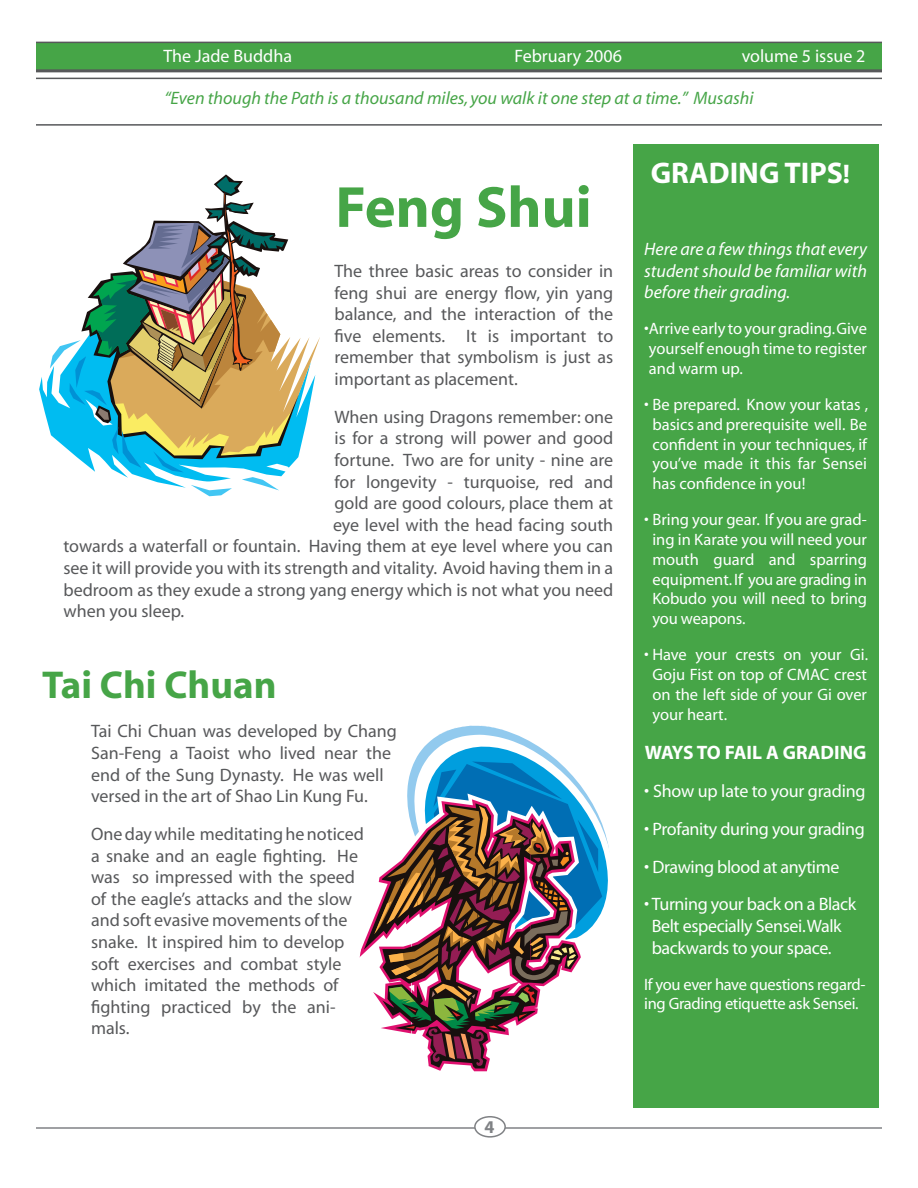
<style>
.page{position:relative;width:918px;height:1188px;background:#fff}
.page>*{position:absolute;margin:0;border:0;box-sizing:border-box;transform-origin:0 0}
.t1{font:700 58.5px "Myriad";color:#46a547}
.t2{font:700 39px "Myriad";color:#46a547}
.t3{font:700 30px "Myriad";color:#fff}
.t4{font:700 19.5px "Myriad";color:#fff}
.t5{font:18px/21.6px "Myriad";color:#57585a}
.t6{font:18px/21.6px "Myriad";letter-spacing:-.02em;color:#fff}
.t7{font:italic 18px/21.6px "Myriad";color:#fff;text-align:justify}
.t8{font:italic 18px "Myriad";color:#46a547}
.t9{font:18px "Myriad";color:#fff}
.t10{font:700 18px "Myriad";color:#808285}
.t11{font:16.5px/19.8px "Myriad";letter-spacing:-.005em;color:#fff;text-align:justify}
.s1{font-size:27px}
</style>
<div class="page">
<hr style="left:36px;top:78px;width:846px;height:1px;background:#57585a">
<div style="left:36px;top:44px;width:846px;height:26px;background:#46a547"></div>
<hr style="left:36px;top:42px;width:846px;height:1px;background:#57585a">
<hr style="left:36px;top:69px;width:846px;height:3px;background:#57585a">
<hr style="left:36px;top:1127px;width:846px;height:2px;background:#808285">
<div style="left:475px;top:1117px;width:30px;height:20px;background:#fff;border-radius:50%"></div>
<div style="left:474px;top:1116px;width:32px;height:22px;border:2px solid #808285;border-radius:50%"></div>
<hr style="left:36px;top:124px;width:846px;height:2px;background:#57585a">
<div style="left:633px;top:145px;width:245px;height:963px;background:#46a547"></div>
<svg style="left:364px;top:918px;width:124px;height:150px"></svg>
<svg style="left:374px;top:726px;width:235px;height:340px"></svg>
<svg style="left:39px;top:375px;width:11px;height:57px"></svg>
<svg style="left:50px;top:177px;width:269px;height:319px"></svg>
<p class="t9" style="left:164px;top:47px;width:130px">The Jade Buddha</p>
<p class="t9" style="left:514px;top:47px;width:109px">February 2006</p>
<p class="t9" style="left:742px;top:47px;width:125px">volume 5 issue 2</p>
<p class="t8" style="left:164px;top:89px;width:591px">“Even though the Path is a thousand miles, you walk it one step at a time.” Musashi</p>
<h1 class="t1" style="left:335px;top:177px;width:258px">Feng Shui</h1>
<p class="t5" style="left:334px;top:261px;width:280px;text-align:justify">The three basic areas to consider in feng shui are energy flow, yin yang balance, and the interaction of the five elements. It is important to remember that symbolism is just as important as placement.</p>
<p class="t5" style="left:334px;top:407px;width:280px">When using Dragons remember: one</p>
<p class="t5" style="left:334px;top:428px;width:280px">is for a strong will power and good</p>
<p class="t5" style="left:334px;top:450px;width:280px">fortune. Two are for unity - nine are</p>
<p class="t5" style="left:334px;top:472px;width:280px">for longevity - turquoise, red and</p>
<p class="t5" style="left:334px;top:493px;width:280px">gold are good colours, place them at</p>
<p class="t5" style="left:333px;top:515px;width:282px">eye level with the head facing south</p>
<p class="t5" style="left:63px;top:536px;width:551px">towards a waterfall or fountain. Having them at eye level where you can</p>
<p class="t5" style="left:63px;top:558px;width:551px">see it will provide you with its strength and vitality. Avoid having them in a</p>
<p class="t5" style="left:63px;top:580px;width:551px">bedroom as they exude a strong yang energy which is not what you need</p>
<p class="t5" style="left:63px;top:601px;width:122px">when you sleep.</p>
<h2 class="t2" style="left:42px;top:664px;width:236px">Tai Chi Chuan</h2>
<p class="t5" style="left:91px;top:721px;width:307px">Tai Chi Chuan was developed by Chang San-Feng a Taoist who lived near the end of the Sung Dynasty. He was well versed in the art of Shao Lin Kung Fu.</p>
<p class="t5" style="left:91px;top:824px;width:275px">One day while meditating he noticed a snake and an eagle fighting. He was so impressed with the speed of the eagle’s attacks and the slow and soft evasive movements of the snake. It inspired him to develop soft exercises and combat style which imitated the methods of fighting practiced by the ani&shy;mals.</p>
<h3 class="t3" style="left:651px;top:158px;width:201px">GRADING TIPS<span class="s1">!</span></h3>
<p class="t7" style="left:644px;top:239px;width:224px">Here are a few things that every student should be familiar with before their grading.</p>
<p class="t11" style="left:644px;top:320px;width:224px">• Arrive early to your grading. Give yourself enough time to register and warm up.</p>
<p class="t11" style="left:652px;top:395px;width:217px;text-indent:-8px">• Be prepared. Know your katas , basics and prerequisite well. Be confident in your techniques, if you’ve made it this far Sensei has confidence in you!</p>
<p class="t11" style="left:652px;top:510px;width:216px;text-indent:-8px">• Bring your gear. If you are grad&shy;ing in Karate you will need your mouth guard and sparring equipment. If you are grading in Kobudo you will need to bring you weapons.</p>
<p class="t11" style="left:652px;top:645px;width:217px;text-indent:-8px">• Have your crests on your Gi.<br>Goju Fist on top of CMAC crest on the left side of your Gi over your heart.</p>
<p class="t4" style="left:645px;top:743px;width:223px">WAYS TO FAIL A GRADING</p>
<p class="t6" style="left:644px;top:781px;width:223px">• Show up late to your grading</p>
<p class="t6" style="left:644px;top:819px;width:222px">• Profanity during your grading</p>
<p class="t6" style="left:644px;top:857px;width:197px">• Drawing blood at anytime</p>
<p class="t6" style="left:652px;top:894px;width:206px;text-indent:-7px">• Turning your back on a Black<br>Belt especially Sensei. Walk backwards to your space.</p>
<p class="t11" style="left:644px;top:975px;width:223px">If you ever have questions regard&shy;ing Grading etiquette ask Sensei.</p>
<p class="t10" style="left:484px;top:1117px;width:11px">4</p>
</div>
